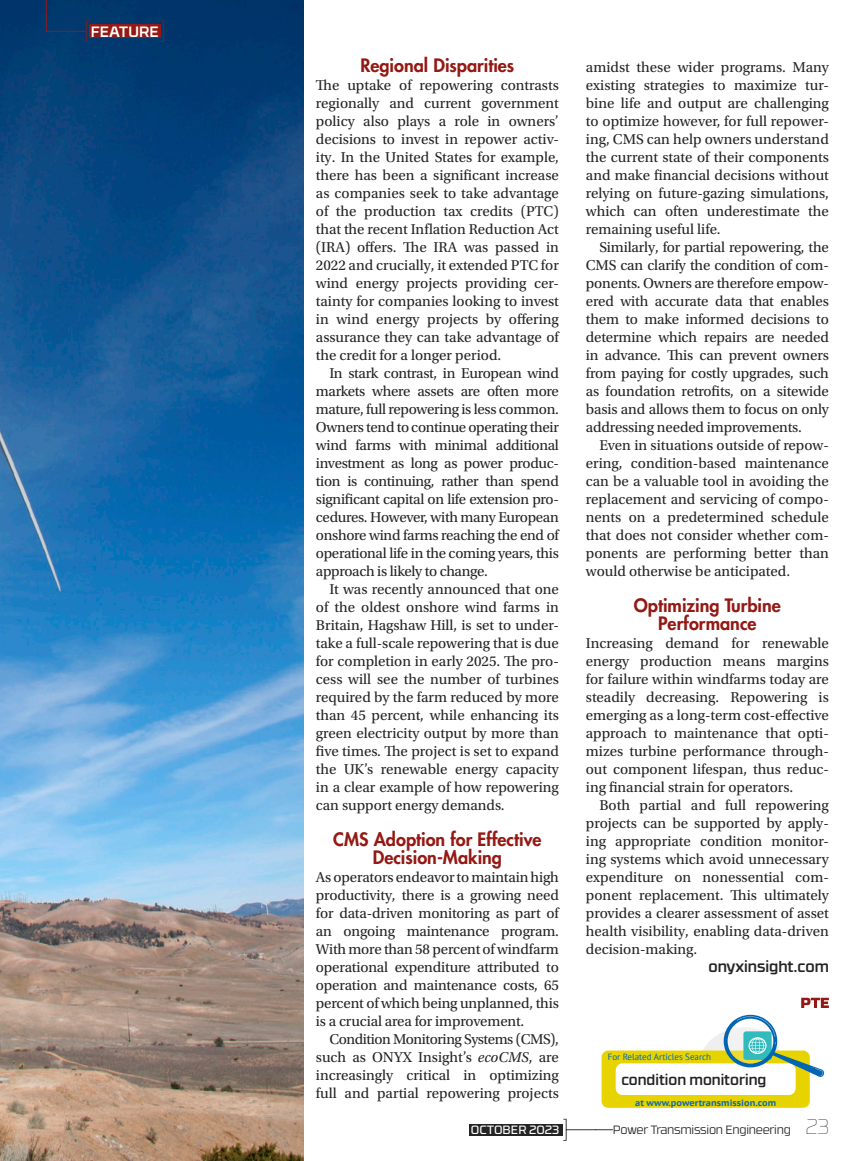
<style>
.page{position:relative;width:864px;height:1161px;background:#fff}
.page>*{position:absolute;margin:0;border:0;box-sizing:border-box;transform-origin:0 0}
.Feature_Body_Text_Header{font:800 18px/18px "Futura Std";color:#941914;text-align:center}
.Body_Text{font:15px/18px "Utopia Std";color:#242424;text-align:justify}
.Body_Text_after_Header{font:15px/18px "Utopia Std";color:#242424;text-align:justify}
.Website_Footer{font:500 15px "RB No 3.1";color:#242424}
.t1{font:500 15px "RB No 3.1";color:#fff}
.TOC_Article_Head{font:500 14.4px "RB No 3.1";color:#242424}
.t2{font:300 12px "RB No 3.1";letter-spacing:-.02em;color:#242424}
.t3{font:12px "RB No 3.1";color:#fff}
.t4{font:700 9px "PT Sans Caption";color:#0066b7}
.t5{font:9px "PT Sans";color:#0066b7}
.s1{font-style:italic}
.s2{font-weight:100;font-size:21px}
</style>
<div class="page">
<img style="left:0;top:0;width:304px;height:1161px">
<svg style="left:801px;top:998px;width:28px;height:10px"></svg>
<div style="left:602px;top:1051px;width:208px;height:57px;background:#e7d300;border-radius:7px"></div>
<div style="left:616px;top:1063px;width:180px;height:32px;background:#fff;border-radius:7px"></div>
<svg style="left:699px;top:1015px;width:126px;height:84px"></svg>
<svg style="left:563px;top:1119px;width:50px;height:22px"></svg>
<div style="left:470px;top:1124px;width:93px;height:11px;background:#242424"></div>
<div style="left:90px;top:24px;width:71px;height:14px;background:#941914"></div>
<svg style="left:86px;top:21px;width:4px;height:21px"></svg>
<hr style="left:46px;top:0;width:1px;height:32px;background:#941914">
<hr style="left:46px;top:31px;width:40px;height:1px;background:#941914">
<svg style="left:161px;top:21px;width:3px;height:21px"></svg>
<p class="t1" style="left:91px;top:20px;width:69px">FEATURE</p>
<p class="Feature_Body_Text_Header" style="left:360px;top:56px;width:155px">Regional Disparities</p>
<p class="Body_Text_after_Header" style="left:316px;top:76px;width:245px">The uptake of repowering contrasts regionally and current government policy also plays a role in owners’ decisions to invest in repower activ&shy;ity. In the United States for example, there has been a significant increase as companies seek to take advantage of the production tax credits (PTC) that the recent Inflation Reduction Act (IRA) offers. The IRA was passed in 2022 and crucially, it extended PTC for wind energy projects providing cer&shy;tainty for companies looking to invest in wind energy projects by offering assurance they can take advantage of the credit for a longer period.</p>
<p class="Body_Text" style="left:316px;top:364px;width:245px;text-indent:14px">In stark contrast, in European wind markets where assets are often more mature, full repowering is less common.<br>Owners tend to continue operating their wind farms with minimal additional investment as long as power produc&shy;tion is continuing, rather than spend significant capital on life extension pro&shy;cedures. However, with many European onshore wind farms reaching the end of operational life in the coming years, this approach is likely to change.</p>
<p class="Body_Text" style="left:316px;top:580px;width:245px;text-indent:14px">It was recently announced that one of the oldest onshore wind farms in Britain, Hagshaw Hill, is set to under&shy;take a full-scale repowering that is due for completion in early 2025. The pro&shy;cess will see the number of turbines required by the farm reduced by more than 45 percent, while enhancing its green electricity output by more than five times. The project is set to expand the UK’s renewable energy capacity in a clear example of how repowering can support energy demands.</p>
<p class="Feature_Body_Text_Header" style="left:333px;top:830px;width:210px">CMS Adoption for Effective<br>Decision-Making</p>
<p class="Body_Text_after_Header" style="left:316px;top:868px;width:245px">As operators endeavor to maintain high productivity, there is a growing need for data-driven monitoring as part of an ongoing maintenance program.<br>With more than 58 percent of windfarm operational expenditure attributed to operation and maintenance costs, 65 percent of which being unplanned, this is a crucial area for improvement.</p>
<p class="Body_Text" style="left:316px;top:1030px;width:245px;text-indent:14px">Condition Monitoring Systems (CMS), such as ONYX Insight’s <span class="s1">ecoCMS</span>, are increasingly critical in optimizing full and partial repowering projects</p>
<p class="Body_Text" style="left:586px;top:58px;width:245px">amidst these wider programs. Many existing strategies to maximize tur&shy;bine life and output are challenging to optimize however, for full repower&shy;ing, CMS can help owners understand the current state of their components and make financial decisions without relying on future-gazing simulations, which can often underestimate the remaining useful life.</p>
<p class="Body_Text" style="left:586px;top:238px;width:245px;text-indent:14px">Similarly, for partial repowering, the CMS can clarify the condition of com&shy;ponents. Owners are therefore empow&shy;ered with accurate data that enables them to make informed decisions to determine which repairs are needed in advance. This can prevent owners from paying for costly upgrades, such as foundation retrofits, on a sitewide basis and allows them to focus on only addressing needed improvements.</p>
<p class="Body_Text" style="left:586px;top:436px;width:245px;text-indent:14px">Even in situations outside of repow&shy;ering, condition-based maintenance can be a valuable tool in avoiding the replacement and servicing of compo&shy;nents on a predetermined schedule that does not consider whether com&shy;ponents are performing better than would otherwise be anticipated.</p>
<p class="Feature_Body_Text_Header" style="left:634px;top:596px;width:148px">Optimizing Turbine<br>Performance</p>
<p class="Body_Text_after_Header" style="left:586px;top:634px;width:245px">Increasing demand for renewable energy production means margins for failure within windfarms today are steadily decreasing. Repowering is emerging as a long-term cost-effective approach to maintenance that opti&shy;mizes turbine performance through&shy;out component lifespan, thus reduc&shy;ing financial strain for operators.</p>
<p class="Body_Text" style="left:586px;top:796px;width:245px;text-indent:14px">Both partial and full repowering projects can be supported by apply&shy;ing appropriate condition monitor&shy;ing systems which avoid unnecessary expenditure on nonessential com&shy;ponent replacement. This ultimately provides a clearer assessment of asset health visibility, enabling data-driven decision-making.</p>
<p class="Website_Footer" style="left:709px;top:955px;width:122px">onyxinsight.com</p>
<p class="t5" style="left:608px;top:1051px;width:105px">For Related Articles Search</p>
<p class="t4" style="left:635px;top:1097px;width:142px">at www.powertransmission.com</p>
<p class="TOC_Article_Head" style="left:621px;top:1068px;width:146px">condition monitoring</p>
<p class="t3" style="left:471px;top:1121px;width:90px">OCTOBER 2023</p>
<p class="t2" style="left:613px;top:1121px;width:219px">Power Transmission Engineering <span class="s2">23</span></p>
</div>
